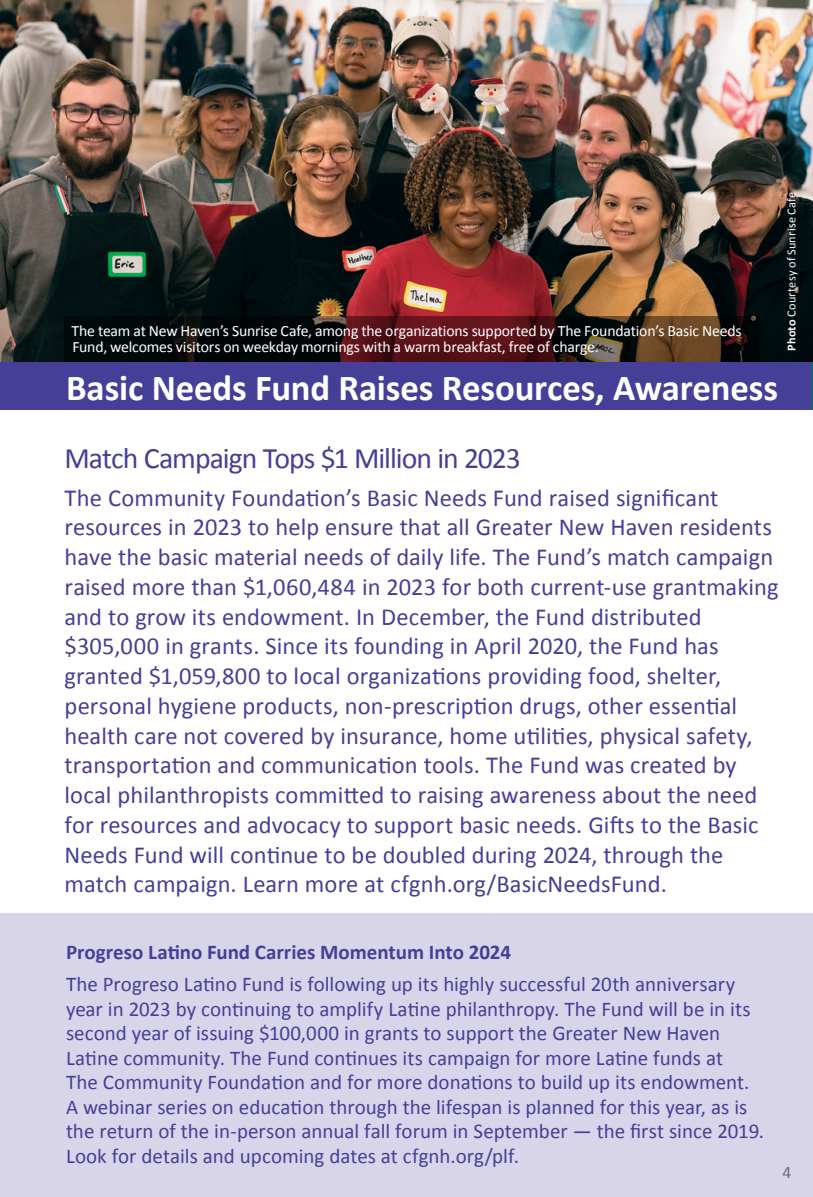
<style>
.page{position:relative;width:813px;height:1197px;background:#fff}
.page>*{position:absolute;margin:0;border:0;box-sizing:border-box;transform-origin:0 0}
.Headline_-_Secondary{font:700 36.75px "Calibri";letter-spacing:-.005em;color:#fff}
.Subhead_-_Secondary{font:29.75px "Calibri";letter-spacing:-.035em;color:#463f97}
.Body_Copy_-_All{font:24.5px/29.8px "Calibri";letter-spacing:.005em;color:#463f97}
.Sidebar_-_Body{font:21px/24.5px "Calibri";color:#463f97}
.Sidebar_-_Header{font:700 21px "Calibri";color:#463f97}
.t1{font:17.5px "Calibri";color:#6c6d70}
.Photo_Caption{font:15.75px/15.8px "Calibri";letter-spacing:-.015em;color:#fff}
.Photo_Caption-2{font:12.25px "Calibri";letter-spacing:.015em;color:#fff}
.s1{font-weight:700}
</style>
<div class="page">
<img style="left:0;top:0;width:813px;height:362px">
<div style="left:0;top:362px;width:813px;height:48px;background:#463f97"></div>
<div style="left:0;top:914px;width:812px;height:283px;background:#d8d5ea"></div>
<svg style="left:64px;top:316px;width:696px;height:46px;background:#2c1513"></svg>
<hr style="left:812px;top:362px;width:1px;height:47px;background:#00745c">
<p class="Photo_Caption" style="left:72px;top:323px;width:671px">The team at New Haven’s Sunrise Cafe, among the organizations supported by The Foundation’s Basic Needs<br>Fund, welcomes visitors on weekday mornings with a warm breakfast, free of charge.</p>
<p class="Headline_-_Secondary" style="left:66px;top:364px;width:713px">Basic Needs Fund Raises Resources, Awareness</p>
<p class="Photo_Caption-2" style="left:783px;top:351px;width:161px;rotate:-90deg"><span class="s1">Photo</span> Courtesy of Sunrise Cafe</p>
<p class="Subhead_-_Secondary" style="left:65px;top:439px;width:458px">Match Campaign Tops $1 Million in 2023</p>
<p class="Body_Copy_-_All" style="left:65px;top:483px;width:716px">The Community Foundation’s Basic Needs Fund raised significant resources in 2023 to help ensure that all Greater New Haven residents have the basic material needs of daily life. The Fund’s match campaign raised more than $1,060,484 in 2023 for both current-use grantmaking and to grow its endowment. In December, the Fund distributed $305,000 in grants. Since its founding in April 2020, the Fund has granted $1,059,800 to local organizations providing food, shelter, personal hygiene products, non-prescription drugs, other essential health care not covered by insurance, home utilities, physical safety, transportation and communication tools. The Fund was created by local philanthropists committed to raising awareness about the need for resources and advocacy to support basic needs. Gifts to the Basic Needs Fund will continue to be doubled during 2024, through the match campaign. Learn more at cfgnh.org/BasicNeedsFund.</p>
<p class="Sidebar_-_Header" style="left:66px;top:938px;width:446px">Progreso Latino Fund Carries Momentum Into 2024</p>
<p class="Sidebar_-_Body" style="left:66px;top:972px;width:699px">The Progreso Latino Fund is following up its highly successful 20th anniversary year in 2023 by continuing to amplify Latine philanthropy. The Fund will be in its second year of issuing $100,000 in grants to support the Greater New Haven Latine community. The Fund continues its campaign for more Latine funds at<br>The Community Foundation and for more donations to build up its endowment.<br>A webinar series on education through the lifespan is planned for this year, as is the return of the in-person annual fall forum in September — the first since 2019.<br>Look for details and upcoming dates at cfgnh.org/plf.</p>
<p class="t1" style="left:782px;top:1161px;width:10px">4</p>
</div>
